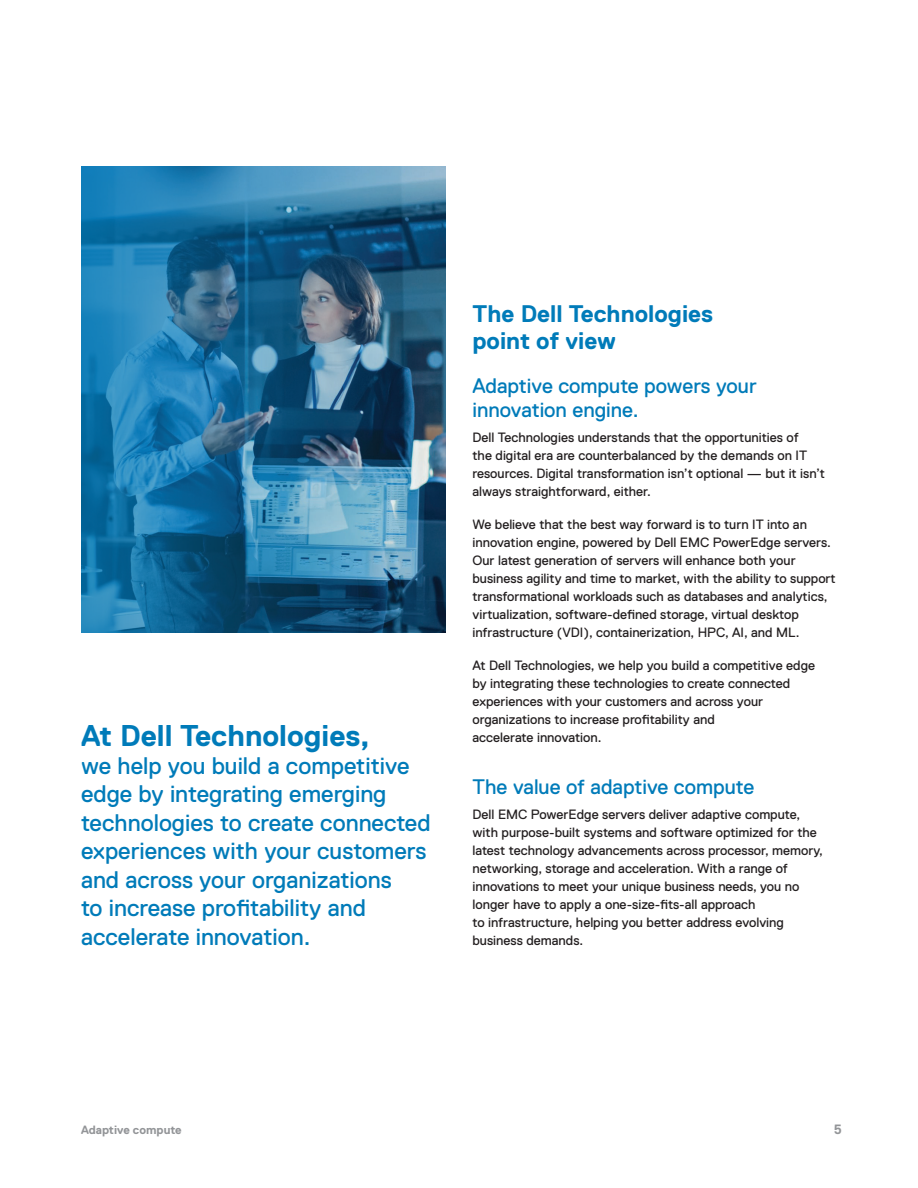
<style>
.page{position:relative;width:918px;height:1188px;background:#fff}
.page>*{position:absolute;margin:0;border:0;box-sizing:border-box;transform-origin:0 0}
.t1{font:700 30px "Dell Replica";color:#007bb9}
.t2{font:24px/28.5px "Dell Replica";color:#007bb9}
.t3{font:700 24px/27px "Dell Replica";color:#007bb9}
.t4{font:21px/24px "Dell Replica";color:#007bb9}
.t5{font:13.5px/18px "Dell Replica";color:#231f20}
.t6{font:700 13.5px "Dell Replica";color:#939598}
.t7{font:700 12px "Dell Replica";color:#939598}
</style>
<div class="page">
<img style="left:81px;top:166px;width:365px;height:466px">
<h1 class="t1" style="left:81px;top:719px;width:290px">At Dell Technologies,</h1>
<h2 class="t2" style="left:81px;top:752px;width:351px">we help you build a competitive edge by integrating emerging technologies to create connected experiences with your customers and across your organizations<br>to increase profitability and accelerate innovation.</h2>
<h2 class="t3" style="left:472px;top:300px;width:242px">The Dell Technologies point of view</h2>
<h3 class="t4" style="left:472px;top:374px;width:286px">Adaptive compute powers your innovation engine.</h3>
<p class="t5" style="left:472px;top:428px;width:354px">Dell Technologies understands that the opportunities of<br>the digital era are counterbalanced by the demands on IT resources. Digital transformation isn’t optional — but it isn’t always straightforward, either.</p>
<p class="t5" style="left:472px;top:515px;width:365px">We believe that the best way forward is to turn IT into an innovation engine, powered by Dell EMC PowerEdge servers.<br>Our latest generation of servers will enhance both your business agility and time to market, with the ability to support transformational workloads such as databases and analytics, virtualization, software-defined storage, virtual desktop infrastructure (VDI), containerization, HPC, AI, and ML.</p>
<p class="t5" style="left:472px;top:656px;width:344px">At Dell Technologies, we help you build a competitive edge by integrating these technologies to create connected experiences with your customers and across your organizations to increase profitability and<br>accelerate innovation.</p>
<h3 class="t4" style="left:472px;top:775px;width:283px">The value of adaptive compute</h3>
<p class="t5" style="left:472px;top:805px;width:352px">Dell EMC PowerEdge servers deliver adaptive compute, with purpose-built systems and software optimized for the latest technology advancements across processor, memory, networking, storage and acceleration. With a range of innovations to meet your unique business needs, you no longer have to apply a one-size-fits-all approach<br>to infrastructure, helping you better address evolving business demands.</p>
<p class="t7" style="left:81px;top:1123px;width:102px">Adaptive compute</p>
<p class="t6" style="left:834px;top:1122px;width:10px">5</p>
</div>
